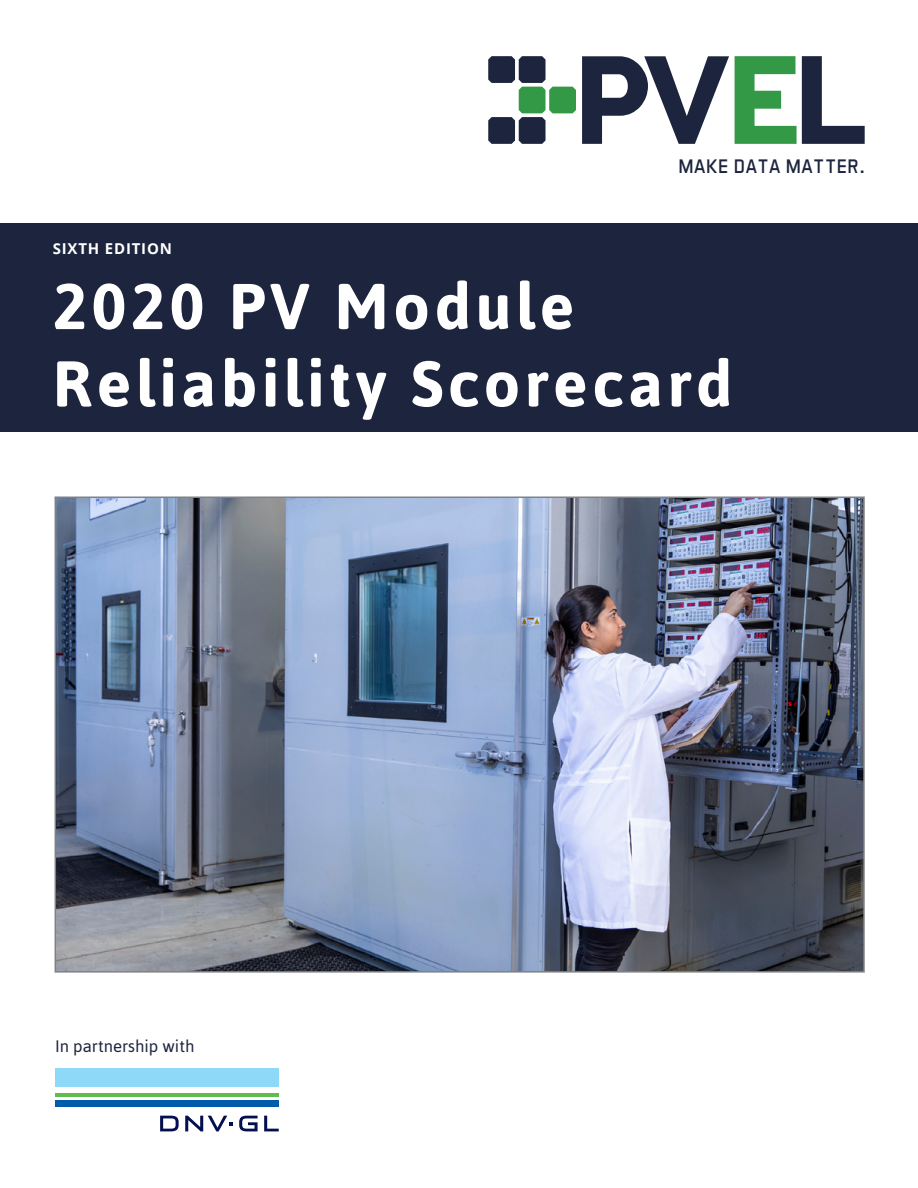
<style>
.page{position:relative;width:918px;height:1188px;background:#fff}
.page>*{position:absolute;margin:0;border:0;box-sizing:border-box;transform-origin:0 0}
.t1{font:700 64.5px/77.4px "Asap";letter-spacing:.07em;color:#fff}
.t2{font:19.95px "Aero Matics Display";letter-spacing:.055em;color:#1d243d}
.t3{font:16.65px "Asap";color:#1d243d}
.t4{font:700 15px "Open Sans";letter-spacing:.055em;color:#fff}
.s1{font-size:25.5px}
</style>
<div class="page">
<div style="left:0;top:223px;width:918px;height:208px;background:#1d243d"></div>
<div style="left:55px;top:1068px;width:224px;height:19px;background:#8ed8f8"></div>
<hr style="left:55px;top:1094px;width:224px;height:3px;background:#61bc4d">
<div style="left:55px;top:1100px;width:224px;height:6px;background:#005baa"></div>
<svg style="left:264px;top:1116px;width:15px;height:15px"></svg>
<svg style="left:239px;top:1116px;width:19px;height:15px"></svg>
<svg style="left:160px;top:1116px;width:19px;height:15px"></svg>
<svg style="left:185px;top:1116px;width:48px;height:15px"></svg>
<svg style="left:582px;top:56px;width:147px;height:88px"></svg>
<svg style="left:735px;top:56px;width:130px;height:88px"></svg>
<svg style="left:488px;top:56px;width:88px;height:88px"></svg>
<img style="left:58px;top:499px;width:804px;height:471px">
<p class="t4" style="left:53px;top:238px;width:121px">SIXTH EDITION</p>
<p class="t2" style="left:679px;top:155px;width:187px">MAKE DATA MATTER<span class="s1">.</span></p>
<p class="t1" style="left:53px;top:267px;width:681px">2020 PV Module<br>Reliability Scorecard</p>
<p class="t3" style="left:55px;top:1037px;width:141px">In partnership with</p>
</div>
